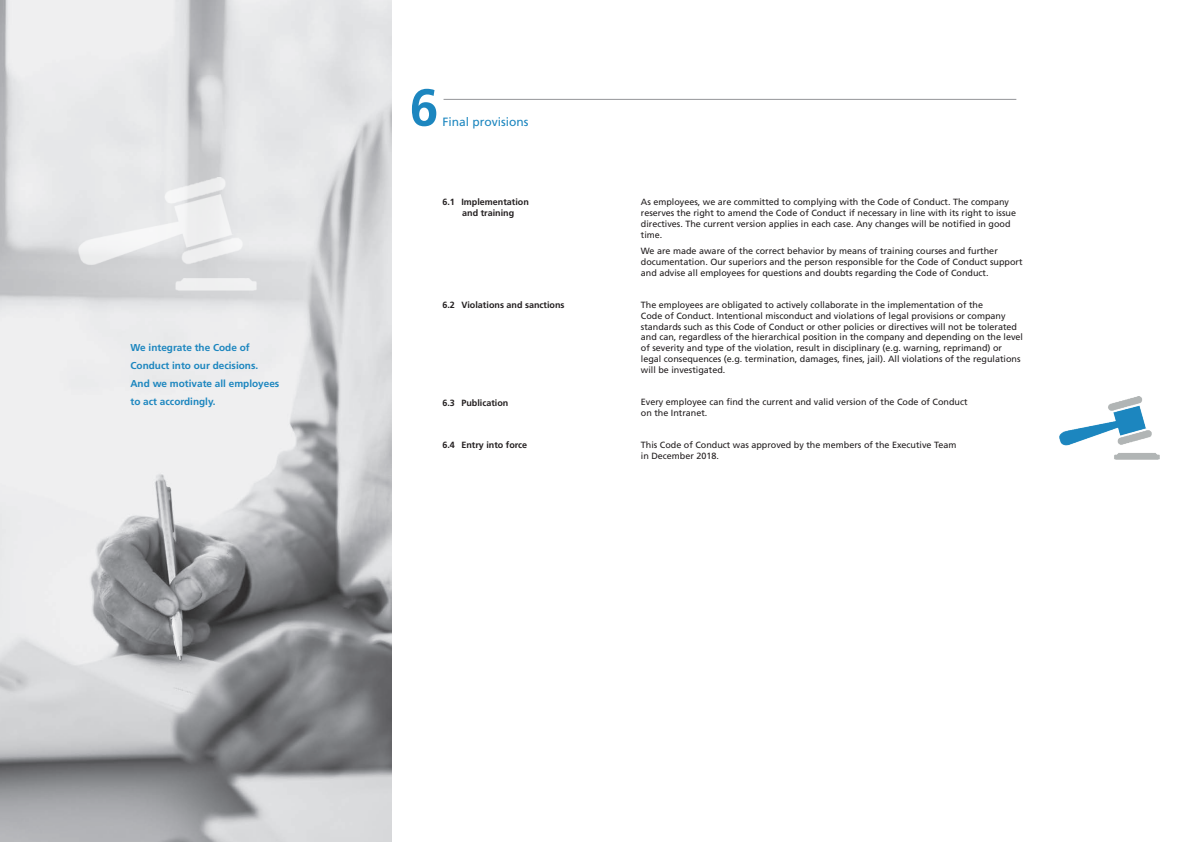
<style>
.page{position:relative;width:1191px;height:842px;background:#fff}
.page>*{position:absolute;margin:0;border:0;box-sizing:border-box;transform-origin:0 0}
.t1{font:700 52px "Frutiger LT Std";color:#1c86bf}
.t2{font:12px "Frutiger LT Std";color:#1c86bf}
.t3{font:700 10px/18px "Frutiger LT Std";color:#1c86bf}
.t4{font:9px/10.8px "Frutiger LT Std";color:#231f20}
.t5{font:700 9px/10.8px "Frutiger LT Std";color:#231f20;text-align:center}
</style>
<div class="page">
<img style="left:0;top:0;width:391px;height:842px">
<img style="left:79px;top:177px;width:177px;height:113px">
<img style="left:1059px;top:396px;width:100px;height:64px">
<hr style="left:443px;top:99px;width:573px;height:1px;background:#939598">
<p class="t3" style="left:130px;top:338px;width:150px">We integrate the Code of<br>Conduct into our decisions.<br>And we motivate all employees to act accordingly.</p>
<h1 class="t1" style="left:409px;top:77px;width:30px">6</h1>
<h2 class="t2" style="left:442px;top:114px;width:88px">Final provisions</h2>
<p class="t5" style="left:442px;top:197px;width:88px">6.1 Implementation and training</p>
<p class="t4" style="left:641px;top:197px;width:377px">As employees, we are committed to complying with the Code of Conduct. The company reserves the right to amend the Code of Conduct if necessary in line with its right to issue directives. The current version applies in each case. Any changes will be notified in good time.</p>
<p class="t4" style="left:641px;top:246px;width:383px">We are made aware of the correct behavior by means of training courses and further documentation. Our superiors and the person responsible for the Code of Conduct support and advise all employees for questions and doubts regarding the Code of Conduct.</p>
<p class="t5" style="left:442px;top:299px;width:124px">6.2 Violations and sanctions</p>
<p class="t4" style="left:641px;top:299px;width:384px">The employees are obligated to actively collaborate in the implementation of the<br>Code of Conduct. Intentional misconduct and violations of legal provisions or company standards such as this Code of Conduct or other policies or directives will not be tolerated and can, regardless of the hierarchical position in the company and depending on the level of severity and type of the violation, result in disciplinary (e.g. warning, reprimand) or legal consequences (e.g. termination, damages, fines, jail). All violations of the regulations will be investigated.</p>
<p class="t5" style="left:442px;top:398px;width:68px">6.3 Publication</p>
<p class="t4" style="left:641px;top:396px;width:328px">Every employee can find the current and valid version of the Code of Conduct on the Intranet.</p>
<p class="t5" style="left:442px;top:440px;width:86px">6.4 Entry into force</p>
<p class="t4" style="left:641px;top:440px;width:317px">This Code of Conduct was approved by the members of the Executive Team in December 2018.</p>
</div>
